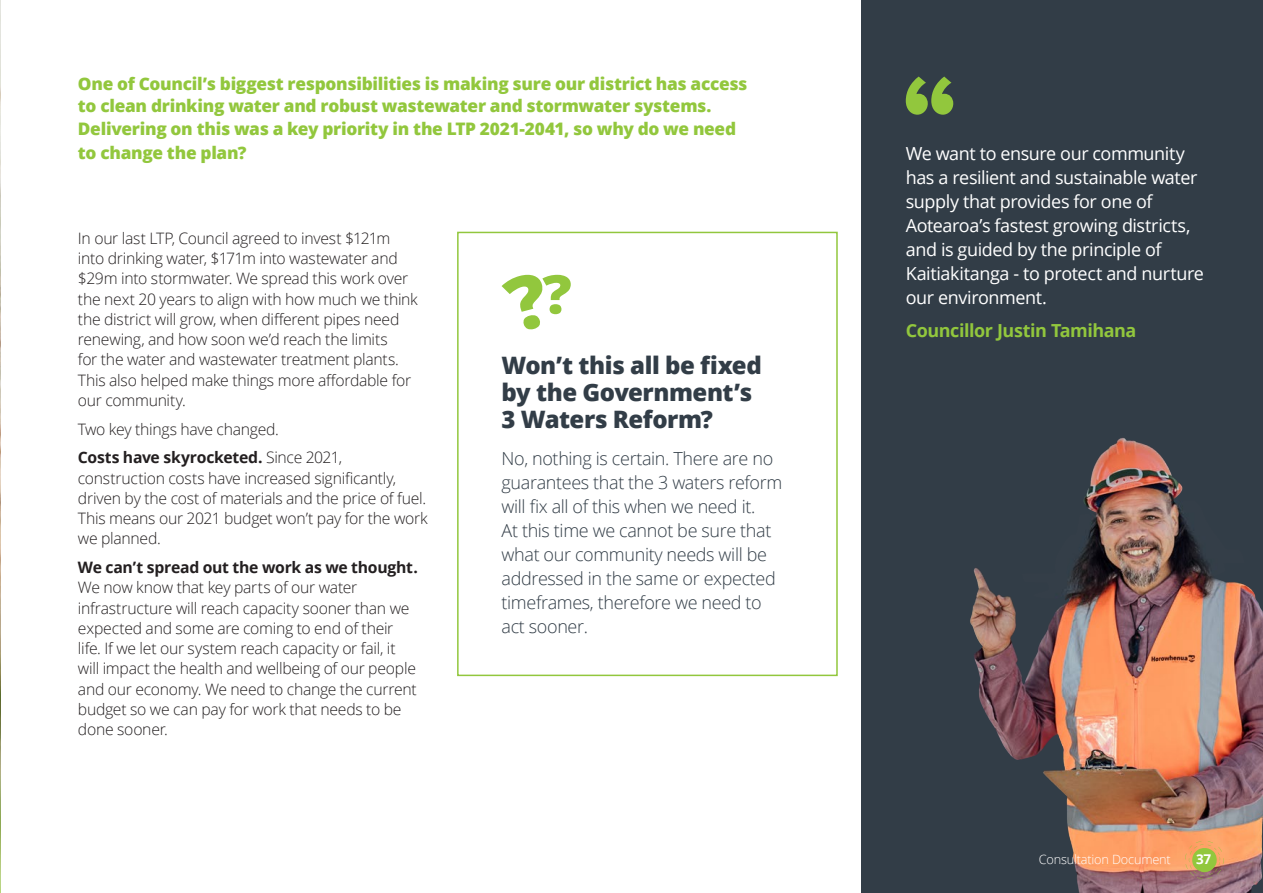
<style>
.page{position:relative;width:1263px;height:893px;background:#fff}
.page>*{position:absolute;margin:0;border:0;box-sizing:border-box;transform-origin:0 0}
.Question_heading{font:800 24px/27px "Open Sans";letter-spacing:-.02em;color:#323d47}
.Answer_-_body{font:300 18px/24px "Open Sans";letter-spacing:-.02em;color:#323d47}
.Answer_-_body-2{font:18px/24px "Open Sans";letter-spacing:-.025em;color:#fff}
.Answer_-_body-3{font:700 18px "Open Sans";letter-spacing:-.025em;color:#92c73d}
.Intro{font:800 17.25px/23px "Open Sans";letter-spacing:-.015em;color:#92c73d}
.Body{font:300 15.75px/20.2px "Open Sans";letter-spacing:-.015em;color:#231f20}
.t1{font:700 13.5px "Open Sans";color:#fff}
.t2{font:300 12.75px "Open Sans";letter-spacing:-.015em;color:#fff}
.s1{font-weight:700}
</style>
<div class="page">
<hr style="left:0;top:0;width:1px;height:893px;background:#231f20">
<svg style="left:502px;top:274px;width:69px;height:56px"></svg>
<div style="left:457px;top:232px;width:381px;height:444px;border:2px solid #92c73d"></div>
<svg style="left:861px;top:0;width:402px;height:893px;background:#4e4a4d"></svg>
<img style="left:1083px;top:438px;width:38px;height:74px">
<svg style="left:906px;top:77px;width:47px;height:38px;background:#6c9140"></svg>
<svg style="left:1185px;top:841px;width:39px;height:38px"></svg>
<p class="Intro" style="left:78px;top:71px;width:671px">One of Council’s biggest responsibilities is making sure our district has access to clean drinking water and robust wastewater and stormwater systems.<br>Delivering on this was a key priority in the LTP 2021-2041, so why do we need to change the plan?</p>
<p class="Body" style="left:78px;top:228px;width:341px">In our last LTP, Council agreed to invest $121m into drinking water, $171m into wastewater and $29m into stormwater. We spread this work over the next 20 years to align with how much we think the district will grow, when different pipes need renewing, and how soon we’d reach the limits<br>for the water and wastewater treatment plants.<br>This also helped make things more affordable for our community.</p>
<p class="Body" style="left:78px;top:418px;width:202px">Two key things have changed.</p>
<p class="Body" style="left:78px;top:447px;width:351px"><span class="s1">Costs have skyrocketed.</span> Since 2021, construction costs have increased significantly, driven by the cost of materials and the price of fuel.<br>This means our 2021 budget won’t pay for the work we planned.</p>
<p class="Body" style="left:78px;top:557px;width:341px"><span class="s1">We can’t spread out the work as we thought.<br></span>We now know that key parts of our water infrastructure will reach capacity sooner than we expected and some are coming to end of their life. If we let our system reach capacity or fail, it will impact the health and wellbeing of our people and our economy. We need to change the current budget so we can pay for work that needs to be done sooner.</p>
<p class="Question_heading" style="left:502px;top:350px;width:262px">Won’t this all be fixed by the Government’s<br>3 Waters Reform?</p>
<p class="Answer_-_body" style="left:502px;top:445px;width:282px">No, nothing is certain. There are no guarantees that the 3 waters reform will fix all of this when we need it.<br>At this time we cannot be sure that what our community needs will be addressed in the same or expected timeframes, therefore we need to act sooner.</p>
<p class="Answer_-_body-2" style="left:906px;top:141px;width:300px">We want to ensure our community has a resilient and sustainable water supply that provides for one of<br>Aotearoa’s fastest growing districts, and is guided by the principle of<br>Kaitiakitanga - to protect and nurture our environment.</p>
<p class="Answer_-_body-3" style="left:906px;top:318px;width:232px">Councillor Justin Tamihana</p>
<p class="t2" style="left:1039px;top:850px;width:134px">Consultation Document</p>
<p class="t1" style="left:1196px;top:850px;width:17px">37</p>
</div>
